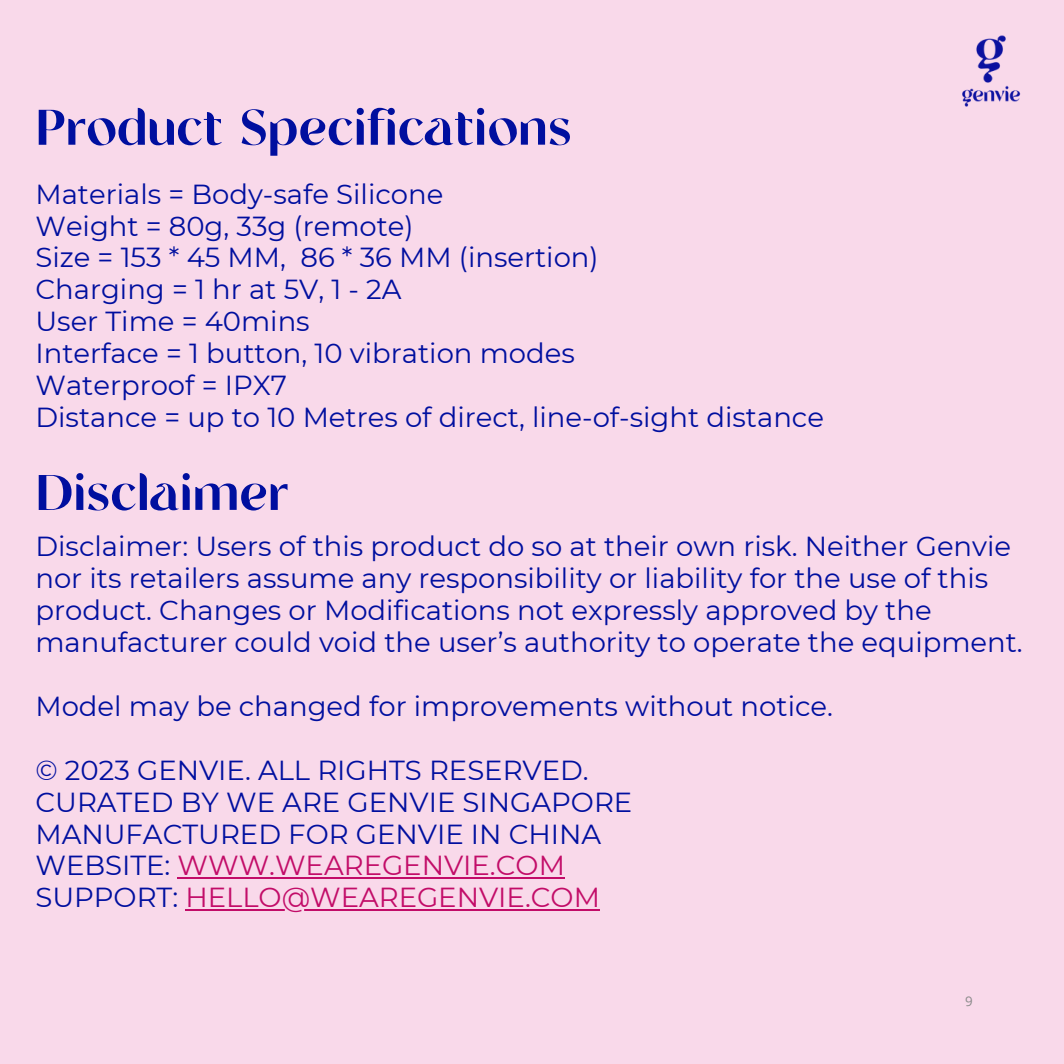
<style>
.page{position:relative;width:1064px;height:1064px;background:#fff}
.page>*{position:absolute;margin:0;border:0;box-sizing:border-box;transform-origin:0 0}
.t1{font:50px "Tangerine";color:#000f9f}
.t2{font:27.5px/32px "Montserrat";color:#000f9f}
.t3{font:27.5px "Montserrat";color:#c20c68}
.t4{font:13.25px "Open Sans";color:#898989}
.s1{color:#000f9f}
</style>
<div class="page">
<div style="left:0;top:0;width:1063px;height:1063px;background:#f9d9ea"></div>
<hr style="left:177px;top:877px;width:387px;height:1px;background:#c20c68">
<hr style="left:185px;top:908px;width:125px;height:2px;background:#c20c68">
<hr style="left:310px;top:908px;width:215px;height:2px;background:#c20c68">
<hr style="left:525px;top:908px;width:74px;height:2px;background:#c20c68">
<img style="left:962px;top:35px;width:59px;height:72px">
<p class="t1" style="left:35px;top:106px;width:537px">Product Specifications</p>
<p class="t2" style="left:35px;top:178px;width:409px">Materials = Body-safe Silicone</p>
<p class="t2" style="left:35px;top:210px;width:379px">Weight = 80g, 33g (remote)</p>
<p class="t2" style="left:35px;top:241px;width:564px">Size = 153 * 45 MM, 86 * 36 MM (insertion)</p>
<p class="t2" style="left:35px;top:273px;width:367px">Charging = 1 hr at 5V, 1 - 2A</p>
<p class="t2" style="left:35px;top:305px;width:276px">User Time = 40mins</p>
<p class="t2" style="left:35px;top:337px;width:541px">Interface = 1 button, 10 vibration modes</p>
<p class="t2" style="left:35px;top:369px;width:253px">Waterproof = IPX7</p>
<p class="t2" style="left:35px;top:401px;width:789px">Distance = up to 10 Metres of direct, line-of-sight distance</p>
<p class="t1" style="left:35px;top:471px;width:254px">Disclaimer</p>
<p class="t2" style="left:35px;top:530px;width:988px">Disclaimer: Users of this product do so at their own risk. Neither Genvie nor its retailers assume any responsibility or liability for the use of this product. Changes or Modifications not expressly approved by the manufacturer could void the user’s authority to operate the equipment.</p>
<p class="t2" style="left:35px;top:689px;width:798px">Model may be changed for improvements without notice.</p>
<p class="t2" style="left:35px;top:753px;width:554px">© 2023 GENVIE. ALL RIGHTS RESERVED.</p>
<p class="t2" style="left:35px;top:785px;width:598px">CURATED BY WE ARE GENVIE SINGAPORE</p>
<p class="t2" style="left:35px;top:817px;width:567px">MANUFACTURED FOR GENVIE IN CHINA</p>
<p class="t3" style="left:35px;top:848px;width:531px"><span class="s1">WEBSITE:</span> WWW.WEAREGENVIE.COM</p>
<p class="t3" style="left:35px;top:880px;width:566px"><span class="s1">SUPPORT:</span> HELLO@WEAREGENVIE.COM</p>
<p class="t4" style="left:964px;top:991px;width:9px">9</p>
</div>
